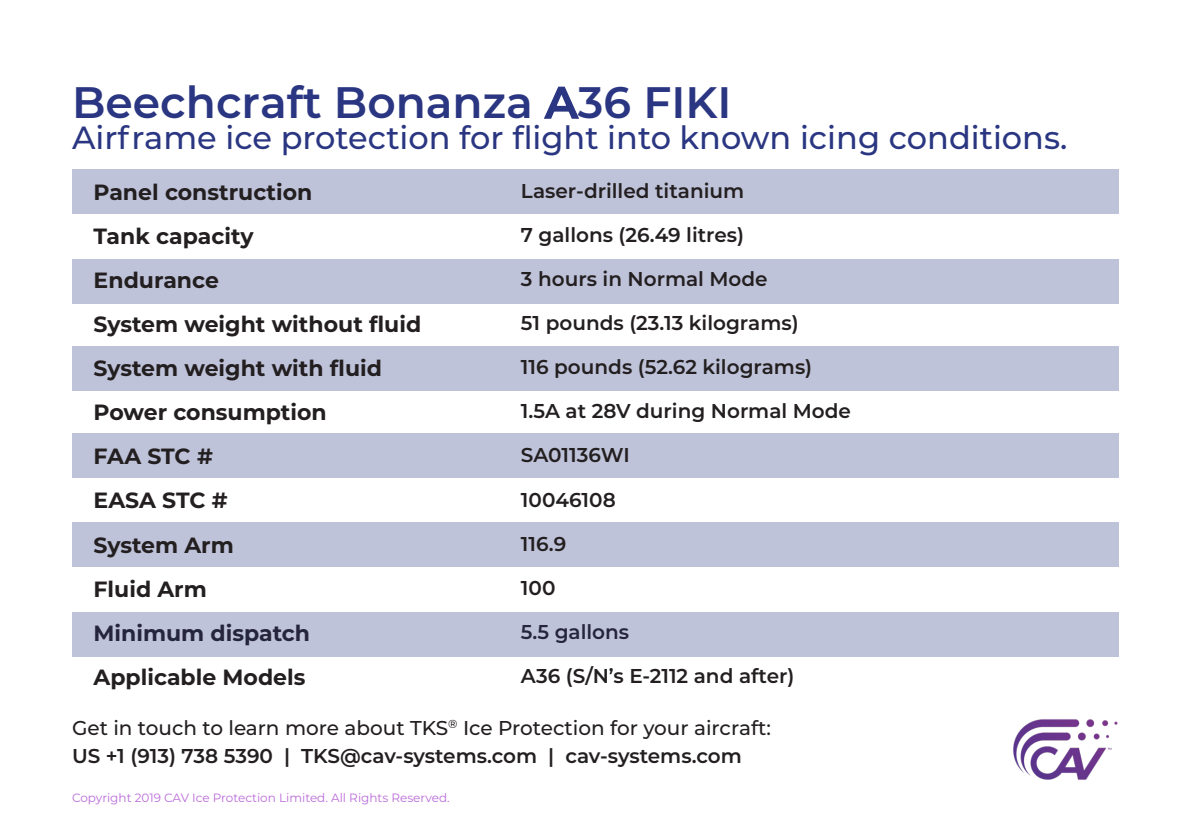
<style>
.page{position:relative;width:1191px;height:840px;background:#fff}
.page>*{position:absolute;margin:0;border:0;box-sizing:border-box;transform-origin:0 0}
.t1{font:600 44px "Montserrat";color:#2a3681}
.t2{font:500 32px "Montserrat";color:#2a3681}
.t3{font:700 22px "Montserrat";color:#231f20}
.t4{font:600 20px "Montserrat";color:#231f20}
.t5{font:500 20px "Montserrat";color:#231f20}
.t6{font:12px "Montserrat";color:#bb6bd9}
</style>
<div class="page">
<div style="left:72px;top:169px;width:1047px;height:44px;background:#bfc3d9"></div>
<div style="left:72px;top:259px;width:1047px;height:45px;background:#bfc3d9"></div>
<div style="left:72px;top:346px;width:1047px;height:44px;background:#bfc3d9"></div>
<div style="left:72px;top:433px;width:1047px;height:44px;background:#bfc3d9"></div>
<div style="left:72px;top:522px;width:1047px;height:44px;background:#bfc3d9"></div>
<img style="left:1013px;top:719px;width:105px;height:60px">
<div style="left:72px;top:611px;width:1047px;height:45px;background:#bfc3d9"></div>
<p class="t1" style="left:72px;top:71px;width:661px">Beechcraft Bonanza A36 FIKI</p>
<p class="t2" style="left:72px;top:115px;width:997px">Airframe ice protection for flight into known icing conditions.</p>
<p class="t3" style="left:94px;top:176px;width:220px">Panel construction</p>
<p class="t3" style="left:94px;top:220px;width:161px">Tank capacity</p>
<p class="t3" style="left:94px;top:264px;width:127px">Endurance</p>
<p class="t3" style="left:94px;top:308px;width:329px">System weight without fluid</p>
<p class="t3" style="left:94px;top:352px;width:290px">System weight with fluid</p>
<p class="t3" style="left:94px;top:396px;width:235px">Power consumption</p>
<p class="t3" style="left:94px;top:440px;width:121px">FAA STC #</p>
<p class="t3" style="left:94px;top:484px;width:136px">EASA STC #</p>
<p class="t3" style="left:94px;top:528px;width:142px">System Arm</p>
<p class="t3" style="left:94px;top:572px;width:115px">Fluid Arm</p>
<p class="t3" style="left:94px;top:616px;width:218px">Minimum dispatch</p>
<p class="t3" style="left:94px;top:660px;width:213px">Applicable Models</p>
<p class="t4" style="left:521px;top:177px;width:225px">Laser-drilled titanium</p>
<p class="t4" style="left:521px;top:221px;width:225px">7 gallons (26.49 litres)</p>
<p class="t4" style="left:521px;top:265px;width:248px">3 hours in Normal Mode</p>
<p class="t4" style="left:521px;top:309px;width:279px">51 pounds (23.13 kilograms)</p>
<p class="t4" style="left:521px;top:353px;width:293px">116 pounds (52.62 kilograms)</p>
<p class="t4" style="left:521px;top:397px;width:331px">1.5A at 28V during Normal Mode</p>
<p class="t4" style="left:521px;top:441px;width:110px">SA01136WI</p>
<p class="t4" style="left:521px;top:485px;width:96px">10046108</p>
<p class="t4" style="left:521px;top:529px;width:47px">116.9</p>
<p class="t4" style="left:521px;top:573px;width:36px">100</p>
<p class="t4" style="left:521px;top:617px;width:110px">5.5 gallons</p>
<p class="t4" style="left:521px;top:661px;width:275px">A36 (S/N’s E-2112 and after)</p>
<p class="t5" style="left:72px;top:713px;width:700px">Get in touch to learn more about TKS<sup>®</sup> Ice Protection for your aircraft:</p>
<p class="t4" style="left:72px;top:741px;width:671px">US +1 (913) 738 5390 | TKS@cav-systems.com | cav-systems.com</p>
<p class="t6" style="left:72px;top:789px;width:379px">Copyright 2019 CAV Ice Protection Limited. All Rights Reserved.</p>
</div>
